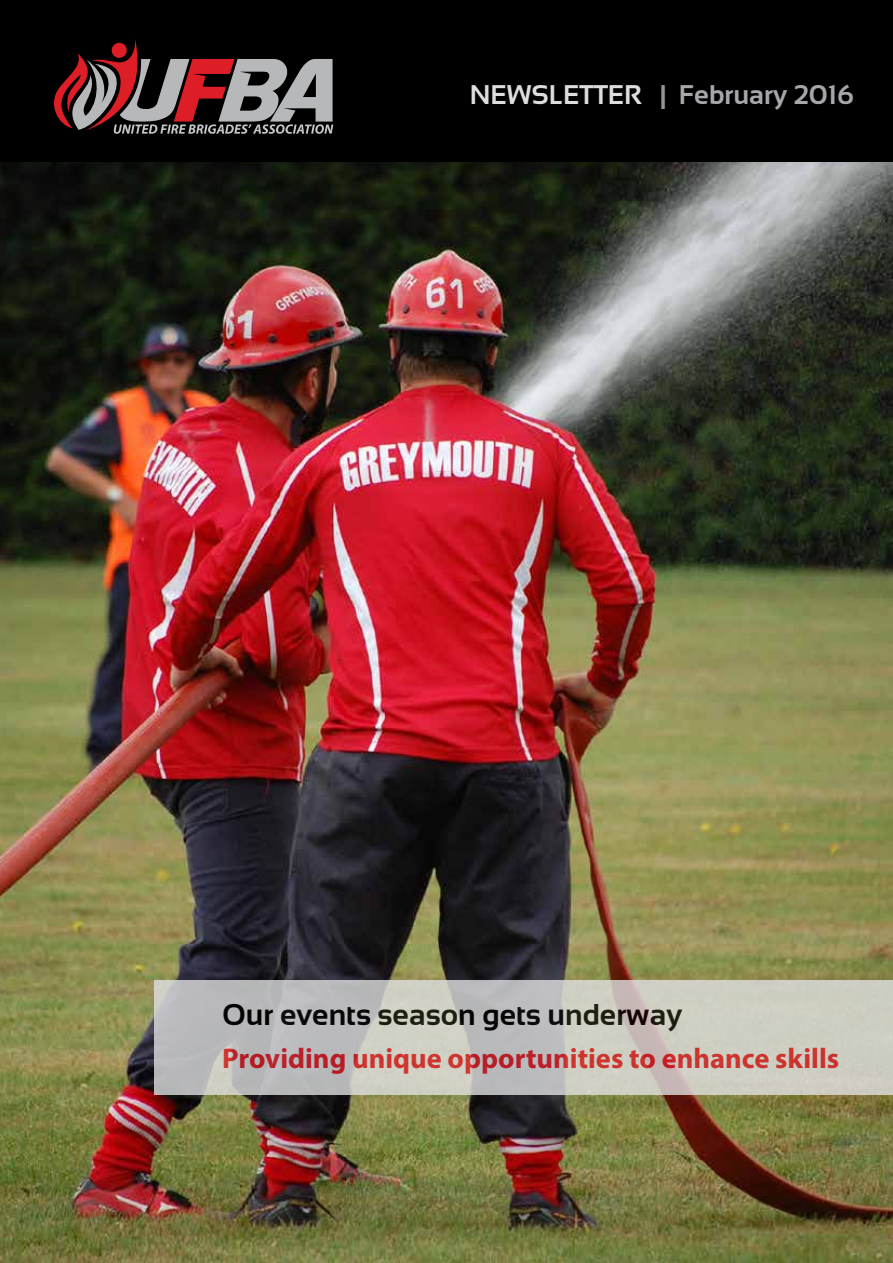
<style>
.page{position:relative;width:893px;height:1263px;background:#fff}
.page>*{position:absolute;margin:0;border:0;box-sizing:border-box;transform-origin:0 0}
.t1{font:700 30px "Sansation";color:#000}
.t2{font:700 28.5px "Myriad Pro";color:#dd1e27}
.Cover_NEWSLETTER{font:700 27px "Sansation";color:#a5a7aa}
.s1{color:#dcddde}
.s2{color:#939598}
</style>
<div class="page">
<img style="left:0;top:162px;width:893px;height:1101px">
<div style="left:0;top:0;width:893px;height:162px;background:#000"></div>
<svg style="left:154px;top:980px;width:739px;height:115px;background:#c5c5bf"></svg>
<svg style="left:54px;top:39px;width:279px;height:95px"></svg>
<p class="Cover_NEWSLETTER" style="left:470px;top:80px;width:385px"><span class="s1">NEWSLETTER</span> <span class="s2">|</span> February 2016</p>
<p class="t1" style="left:222px;top:998px;width:461px">Our events season gets underway</p>
<p class="t2" style="left:222px;top:1040px;width:618px">Providing unique opportunities to enhance skills</p>
</div>
